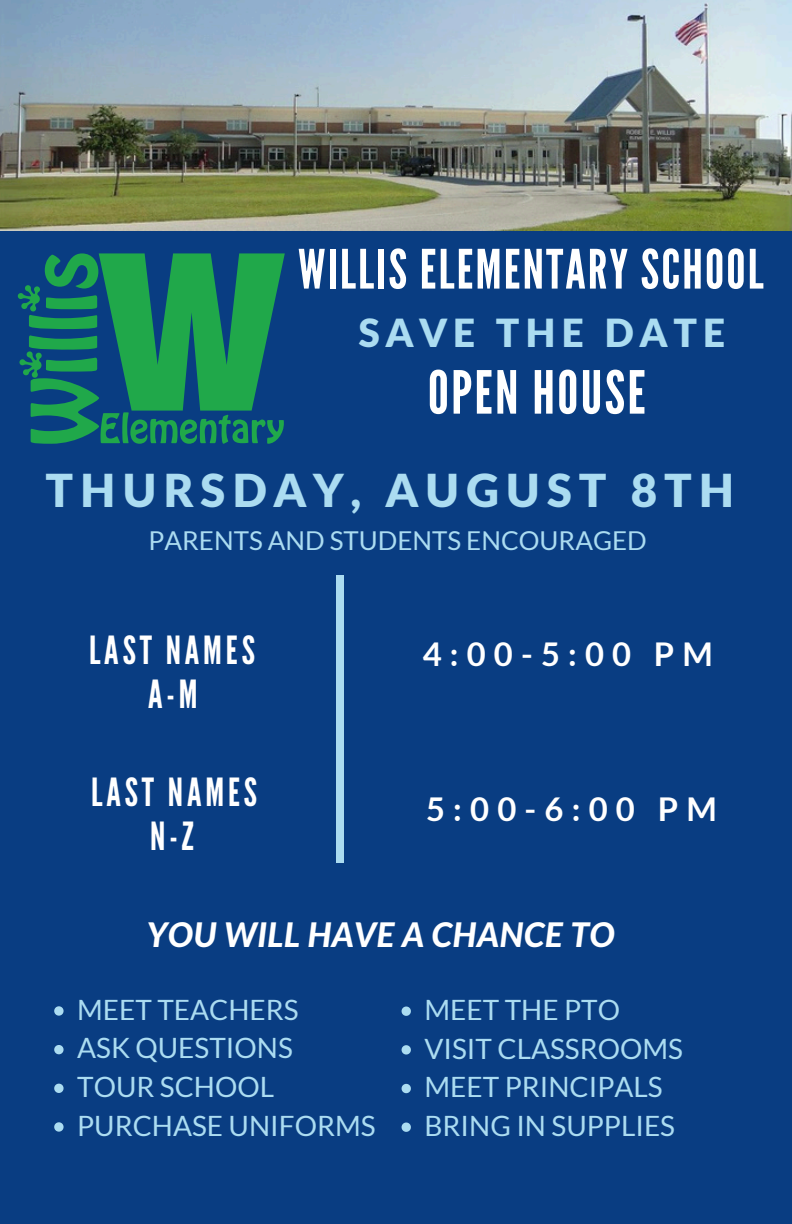
<style>
.page{position:relative;width:792px;height:1224px;background:#093d82}
.page>*{position:absolute;margin:0;border:0;box-sizing:border-box;transform-origin:0 0}
.t1{font:59.4px "League Gothic";letter-spacing:.04em;color:#fff}
.t2{font:54.2px "League Gothic";letter-spacing:.04em;color:#fff}
.t3{font:900 45.6px "Lato Latin";letter-spacing:.15em;color:#abdcf1}
.t4{font:900 39px "Lato Latin";letter-spacing:.15em;color:#abdcf1}
.t5{font:38.8px/44px "League Gothic";letter-spacing:.1em;color:#fff;text-align:center}
.t6{font:italic 800 34px "Lato";color:#fff}
.t7{font:700 32.8px "Lato";letter-spacing:.25em;color:#fff}
.t8{font:28px "Lato";color:#abdcf1}
.t9{font:26px "Lato";color:#abdcf1}
</style>
<div class="page">
<div style="left:336px;top:575px;width:7px;height:288px;background:#abdcf1"></div>
<img style="left:0;top:0;width:792px;height:230px">
<svg style="left:18px;top:253px;width:267px;height:191px"></svg>
<svg style="left:54px;top:1006px;width:10px;height:10px"></svg>
<svg style="left:54px;top:1045px;width:10px;height:9px"></svg>
<svg style="left:54px;top:1084px;width:10px;height:9px"></svg>
<svg style="left:54px;top:1122px;width:10px;height:10px"></svg>
<svg style="left:402px;top:1007px;width:9px;height:9px"></svg>
<svg style="left:402px;top:1045px;width:9px;height:10px"></svg>
<svg style="left:402px;top:1084px;width:9px;height:9px"></svg>
<svg style="left:402px;top:1123px;width:9px;height:9px"></svg>
<h3 class="t2" style="left:298px;top:238px;width:467px">WILLIS ELEMENTARY SCHOOL</h3>
<p class="t4" style="left:359px;top:315px;width:368px">SAVE THE DATE</p>
<h1 class="t1" style="left:428px;top:358px;width:219px">OPEN HOUSE</h1>
<h1 class="t3" style="left:46px;top:470px;width:690px">THURSDAY, AUGUST 8TH</h1>
<p class="t9" style="left:149px;top:524px;width:500px">PARENTS AND STUDENTS ENCOURAGED</p>
<h2 class="t5" style="left:89px;top:629px;width:167px">LAST NAMES<br>A-M</h2>
<h6 class="t5" style="left:91px;top:771px;width:167px">LAST NAMES<br>N-Z</h6>
<h4 class="t7" style="left:423px;top:634px;width:292px">4:00-5:00 PM</h4>
<h5 class="t7" style="left:426px;top:788px;width:292px">5:00-6:00 PM</h5>
<h5 class="t6" style="left:147px;top:920px;width:470px">YOU WILL HAVE A CHANCE TO</h5>
<h4 class="t8" style="left:77px;top:992px;width:223px">MEET TEACHERS</h4>
<h5 class="t8" style="left:77px;top:1031px;width:217px">ASK QUESTIONS</h5>
<p class="t8" style="left:77px;top:1069px;width:199px">TOUR SCHOOL</p>
<p class="t8" style="left:77px;top:1108px;width:300px">PURCHASE UNIFORMS</p>
<p class="t8" style="left:425px;top:992px;width:197px">MEET THE PTO</p>
<p class="t8" style="left:425px;top:1031px;width:260px">VISIT CLASSROOMS</p>
<p class="t8" style="left:425px;top:1070px;width:240px">MEET PRINCIPALS</p>
<p class="t8" style="left:425px;top:1108px;width:252px">BRING IN SUPPLIES</p>
</div>
